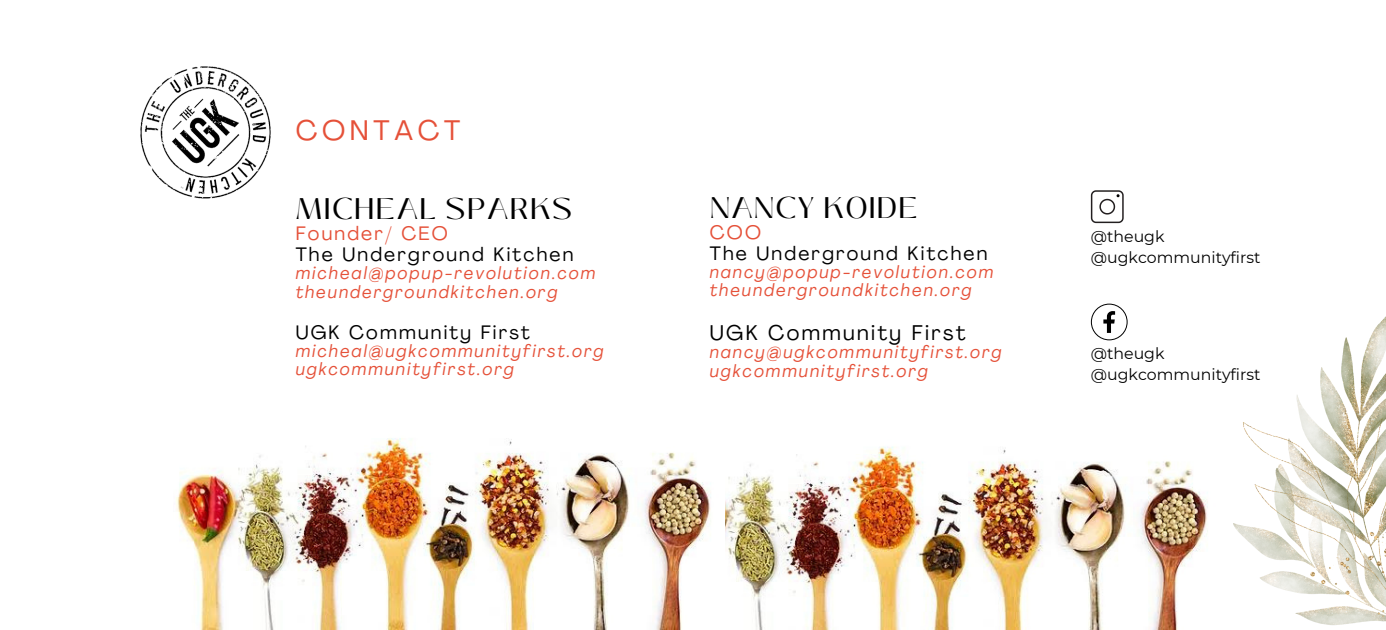
<style>
.page{position:relative;width:1386px;height:630px;background:#fff}
.page>*{position:absolute;margin:0;border:0;box-sizing:border-box;transform-origin:0 0}
.t1{font:29.75px "Black Mango";letter-spacing:.05em;color:#000}
.t2{font:28px "Agrandir";letter-spacing:.17em;color:#e55139}
.t3{font:21px "Agrandir";letter-spacing:.115em;color:#000}
.t4{font:19.25px "Agrandir";letter-spacing:.115em;color:#000}
.t5{font:19.25px "Agrandir";letter-spacing:.115em;color:#e55139}
.t6{font:italic 17.5px "Agrandir";letter-spacing:.115em;color:#e55139}
.t7{font:15.75px "Montserrat";color:#000}
</style>
<div class="page">
<img style="left:140px;top:66px;width:131px;height:133px">
<img style="left:176px;top:438px;width:535px;height:192px">
<img style="left:725px;top:446px;width:483px;height:184px">
<img style="left:1233px;top:316px;width:153px;height:309px">
<svg style="left:1091px;top:190px;width:33px;height:33px"></svg>
<svg style="left:1091px;top:304px;width:37px;height:36px"></svg>
<p class="t2" style="left:296px;top:119px;width:166px">CONTACT</p>
<p class="t1" style="left:296px;top:186px;width:278px">MICHEAL SPARKS</p>
<p class="t5" style="left:296px;top:226px;width:154px">Founder/ CEO</p>
<p class="t4" style="left:296px;top:247px;width:279px">The Underground Kitchen</p>
<p class="t6" style="left:296px;top:266px;width:301px">micheal@popup-revolution.com</p>
<p class="t6" style="left:296px;top:285px;width:263px">theundergroundkitchen.org</p>
<p class="t4" style="left:296px;top:324px;width:236px">UGK Community First</p>
<p class="t6" style="left:296px;top:344px;width:309px">micheal@ugkcommunityfirst.org</p>
<p class="t6" style="left:296px;top:362px;width:220px">ugkcommunityfirst.org</p>
<p class="t1" style="left:710px;top:185px;width:209px">NANCY KOIDE</p>
<p class="t5" style="left:710px;top:224px;width:53px">COO</p>
<p class="t4" style="left:710px;top:245px;width:279px">The Underground Kitchen</p>
<p class="t6" style="left:710px;top:265px;width:285px">nancy@popup-revolution.com</p>
<p class="t6" style="left:710px;top:283px;width:263px">theundergroundkitchen.org</p>
<p class="t3" style="left:710px;top:324px;width:257px">UGK Community First</p>
<p class="t6" style="left:710px;top:345px;width:293px">nancy@ugkcommunityfirst.org</p>
<p class="t6" style="left:710px;top:364px;width:220px">ugkcommunityfirst.org</p>
<p class="t7" style="left:1091px;top:226px;width:75px">@theugk</p>
<p class="t7" style="left:1091px;top:247px;width:171px">@ugkcommunityfirst</p>
<p class="t7" style="left:1091px;top:343px;width:75px">@theugk</p>
<p class="t7" style="left:1091px;top:364px;width:171px">@ugkcommunityfirst</p>
</div>
